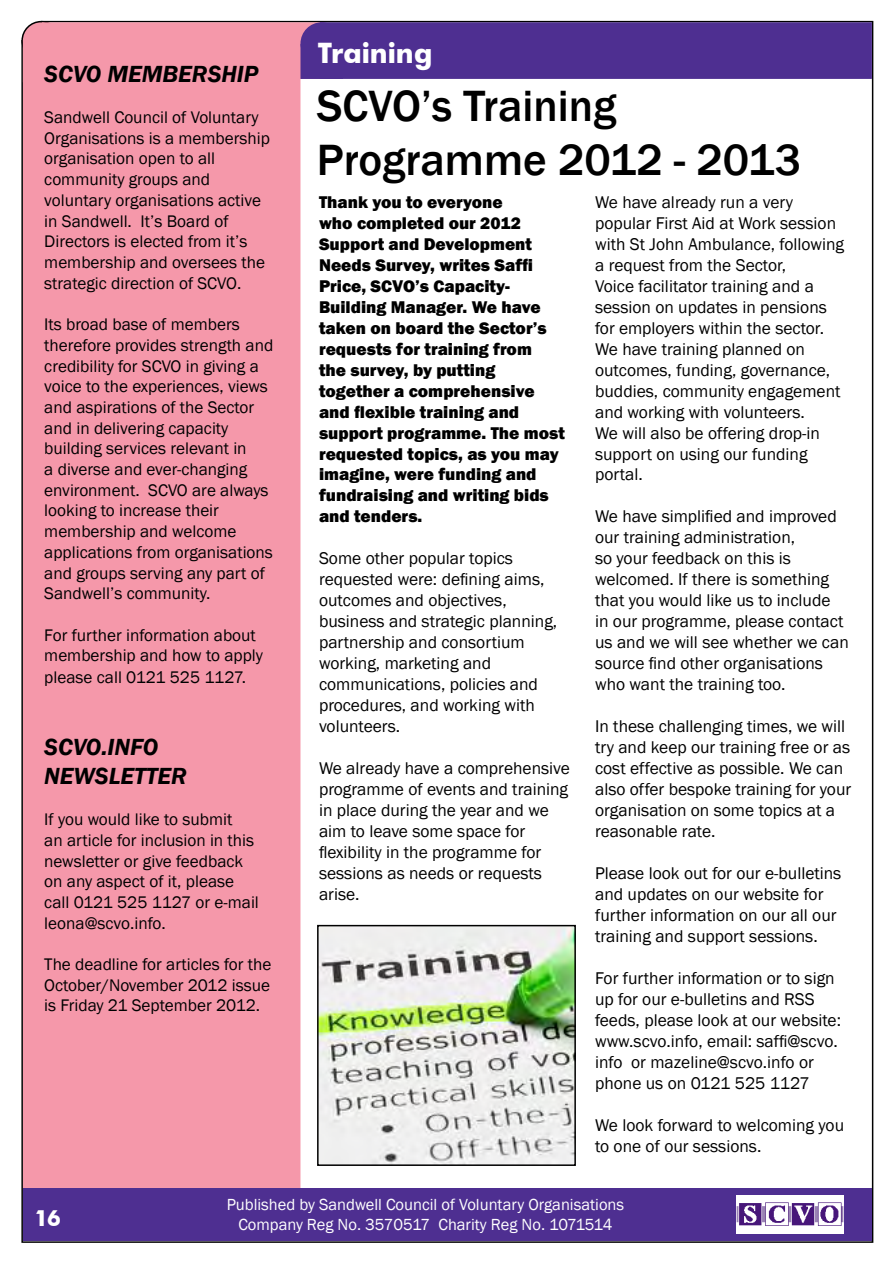
<style>
.page{position:relative;width:893px;height:1263px;background:#fff}
.page>*{position:absolute;margin:0;border:0;box-sizing:border-box;transform-origin:0 0}
.t1{font:500 45px/54px "Franklin Gothic";color:#000}
.t2{font:700 27px "Futura";color:#fff}
.t3{font:italic 600 24px/28.8px "Franklin Gothic";color:#000}
.t4{font:700 21px "Futura";color:#fff}
.t5{font:17.4px/21px "Franklin Gothic";color:#000}
.t6{font:800 17.4px/21px "Franklin Gothic";color:#000}
.t7{font:17.25px/20.7px "Franklin Gothic";color:#000}
.t8{font:16.5px/19.8px "Franklin Gothic";color:#fff;text-align:center}
</style>
<div class="page">
<div style="left:23px;top:40px;width:303px;height:1148px;background:#f598aa"></div>
<div style="left:300px;top:79px;width:60px;height:1161px;background:#fff;border:2px solid #fff"></div>
<div style="left:23px;top:1188px;width:849px;height:53px;background:#4e2f91"></div>
<div style="left:22px;top:22px;width:38px;height:38px;background:#f598aa;border-radius:50%"></div>
<div style="left:21px;top:21px;width:40px;height:39px;border:2px solid #000;border-radius:50%"></div>
<div style="left:42px;top:22px;width:282px;height:43px;background:#f598aa;border:2px solid #f598aa"></div>
<div style="left:23px;top:40px;width:43px;height:42px;background:#f598aa"></div>
<div style="left:300px;top:44px;width:43px;height:35px;background:#4e2f91;border:2px solid #4e2f91"></div>
<div style="left:303px;top:25px;width:38px;height:38px;background:#4e2f91;border-radius:50%"></div>
<div style="left:300px;top:22px;width:43px;height:43px;border:4px solid #4e2f91;border-radius:50%"></div>
<img style="left:737px;top:1195px;width:106px;height:39px">
<div style="left:320px;top:22px;width:552px;height:57px;background:#4e2f91;border:2px solid #4e2f91"></div>
<img style="left:320px;top:928px;width:253px;height:235px">
<div style="left:317px;top:925px;width:259px;height:241px;border:2px solid #000"></div>
<h3 class="t3" style="left:44px;top:59px;width:215px">SCVO MEMBERSHIP</h3>
<p class="t7" style="left:44px;top:107px;width:227px">Sandwell Council of Voluntary<br>Organisations is a membership organisation open to all community groups and voluntary organisations active in Sandwell. It’s Board of<br>Directors is elected from it’s membership and oversees the strategic direction of SCVO.</p>
<p class="t7" style="left:44px;top:314px;width:231px">Its broad base of members therefore provides strength and credibility for SCVO in giving a voice to the experiences, views and aspirations of the Sector and in delivering capacity building services relevant in<br>a diverse and ever-changing environment. SCVO are always looking to increase their membership and welcome applications from organisations and groups serving any part of<br>Sandwell’s community.</p>
<p class="t7" style="left:44px;top:625px;width:220px;line-height:21.1px">For further information about membership and how to apply please call 0121 525 1127.</p>
<h3 class="t3" style="left:44px;top:732px;width:144px">SCVO.INFO<br>NEWSLETTER</h3>
<p class="t7" style="left:44px;top:809px;width:216px">If you would like to submit<br>an article for inclusion in this newsletter or give feedback on any aspect of it, please call 0121 525 1127 or e-mail leona@scvo.info.</p>
<p class="t7" style="left:44px;top:954px;width:229px;text-align:justify">The deadline for articles for the October/November 2012 issue is Friday 21 September 2012.</p>
<h2 class="t2" style="left:318px;top:34px;width:116px">Training</h2>
<h1 class="t1" style="left:317px;top:79px;width:486px">SCVO’s Training<br>Programme 2012 - 2013</h1>
<p class="t6" style="left:319px;top:191px;width:247px">Thank you to everyone<br>who completed our 2012<br>Support and Development<br>Needs Survey, writes Saffi<br>Price, SCVO’s Capacity-<br>Building Manager. We have taken on board the Sector’s requests for training from<br>the survey, by putting together a comprehensive and flexible training and support programme. The most requested topics, as you may imagine, were funding and fundraising and writing bids and tenders.</p>
<p class="t5" style="left:319px;top:548px;width:240px">Some other popular topics requested were: defining aims, outcomes and objectives, business and strategic planning, partnership and consortium working, marketing and communications, policies and procedures, and working with volunteers.</p>
<p class="t5" style="left:319px;top:758px;width:252px">We already have a comprehensive programme of events and training in place during the year and we aim to leave some space for flexibility in the programme for sessions as needs or requests arise.</p>
<p class="t5" style="left:595px;top:192px;width:250px">We have already run a very popular First Aid at Work session with St John Ambulance, following a request from the Sector,<br>Voice facilitator training and a session on updates in pensions for employers within the sector.<br>We have training planned on outcomes, funding, governance, buddies, community engagement and working with volunteers.<br>We will also be offering drop-in support on using our funding portal.</p>
<p class="t5" style="left:595px;top:506px;width:255px">We have simplified and improved our training administration,<br>so your feedback on this is welcomed. If there is something that you would like us to include<br>in our programme, please contact us and we will see whether we can source find other organisations who want the training too.</p>
<p class="t5" style="left:595px;top:716px;width:258px">In these challenging times, we will try and keep our training free or as cost effective as possible. We can also offer bespoke training for your organisation on some topics at a reasonable rate.</p>
<p class="t5" style="left:595px;top:863px;width:248px">Please look out for our e-bulletins and updates on our website for further information on our all our training and support sessions.</p>
<p class="t5" style="left:595px;top:968px;width:247px">For further information or to sign up for our e-bulletins and RSS feeds, please look at our website: www.scvo.info, email: saffi@scvo. info or mazeline@scvo.info or phone us on 0121 525 1127</p>
<p class="t5" style="left:595px;top:1114px;width:251px">We look forward to welcoming you to one of our sessions.</p>
<p class="t4" style="left:34px;top:1203px;width:28px">16</p>
<p class="t8" style="left:227px;top:1195px;width:399px">Published by Sandwell Council of Voluntary Organisations<br>Company Reg No. 3570517 Charity Reg No. 1071514</p>
</div>
